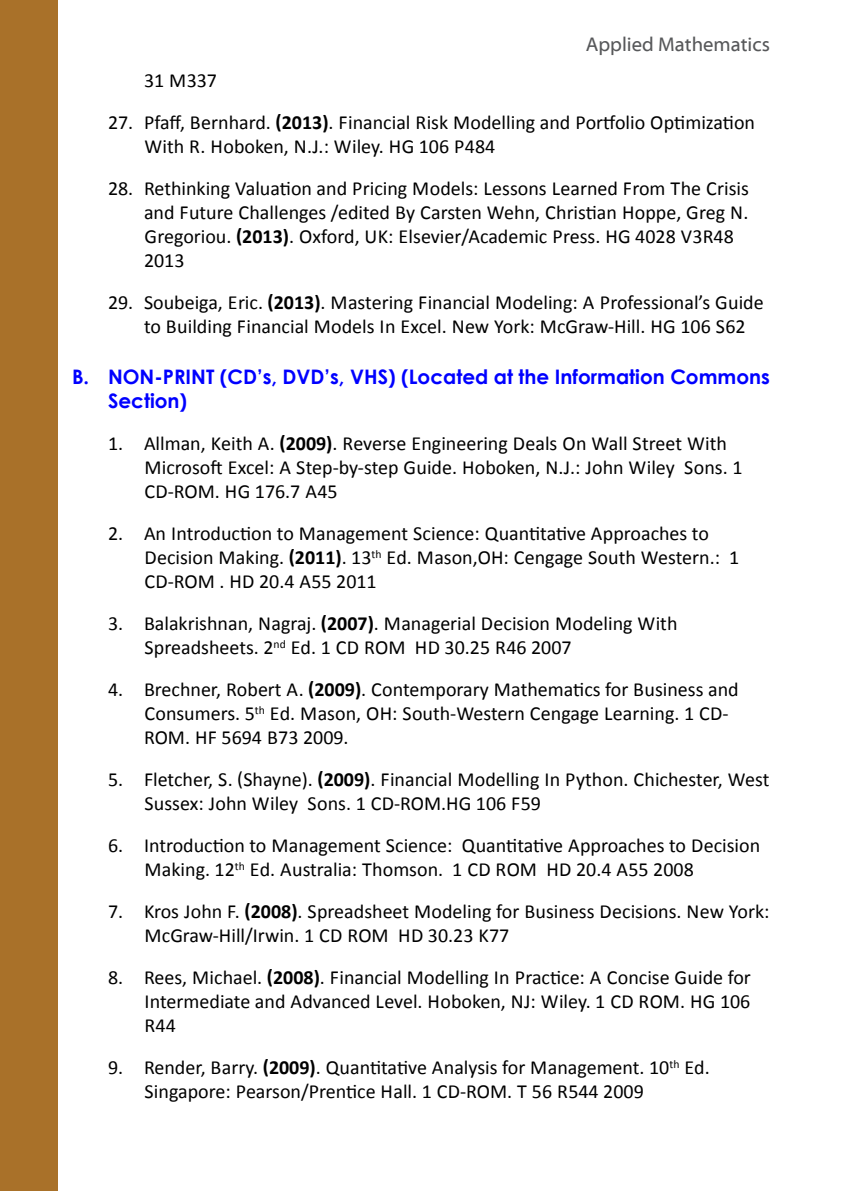
<style>
.page{position:relative;width:842px;height:1191px;background:#fff}
.page>*{position:absolute;margin:0;border:0;box-sizing:border-box;transform-origin:0 0}
.List{font:20px/24px "Calibri";color:#000}
.Title2{font:700 20px/24px "Century Gothic";color:#00f}
.t1{font:20px "Myriad Web Pro";color:#57585a}
.s1{font-weight:700}
</style>
<div class="page">
<div style="left:0;top:0;width:58px;height:1191px;background:#a97129"></div>
<p class="t1" style="left:586px;top:33px;width:186px">Applied Mathematics</p>
<p class="List" style="left:144px;top:68px;width:75px">31 M337</p>
<p class="List" style="left:144px;top:110px;width:612px;text-indent:-36px">27. Pfaff, Bernhard. <span class="s1">(2013)</span>. Financial Risk Modelling and Portfolio Optimization<br>With R. Hoboken, N.J.: Wiley. HG 106 P484</p>
<p class="List" style="left:144px;top:176px;width:606px;text-indent:-36px">28. Rethinking Valuation and Pricing Models: Lessons Learned From The Crisis and Future Challenges /edited By Carsten Wehn, Christian Hoppe, Greg N.<br>Gregoriou. <span class="s1">(2013)</span>. Oxford, UK: Elsevier/Academic Press. HG 4028 V3R48<br>2013</p>
<p class="List" style="left:144px;top:290px;width:621px;text-indent:-36px">29. Soubeiga, Eric. <span class="s1">(2013)</span>. Mastering Financial Modeling: A Professional’s Guide to Building Financial Models In Excel. New York: McGraw-Hill. HG 106 S62</p>
<p class="Title2" style="left:108px;top:364px;width:663px;text-indent:-36px">B. NON-PRINT (CD’s, DVD’s, VHS) (Located at the Information Commons<br>Section)</p>
<p class="List" style="left:144px;top:431px;width:599px;text-indent:-36px">1. Allman, Keith A. <span class="s1">(2009)</span>. Reverse Engineering Deals On Wall Street With<br>Microsoft Excel: A Step-by-step Guide. Hoboken, N.J.: John Wiley Sons. 1<br>CD-ROM. HG 176.7 A45</p>
<p class="List" style="left:144px;top:521px;width:596px;text-indent:-36px">2. An Introduction to Management Science: Quantitative Approaches to<br>Decision Making. <span class="s1">(2011)</span>. 13<sup>th</sup> Ed. Mason,OH: Cengage South Western.: 1<br>CD-ROM . HD 20.4 A55 2011</p>
<p class="List" style="left:144px;top:611px;width:535px;text-indent:-36px">3. Balakrishnan, Nagraj. <span class="s1">(2007)</span>. Managerial Decision Modeling With<br>Spreadsheets. 2<sup>nd</sup> Ed. 1 CD ROM HD 30.25 R46 2007</p>
<p class="List" style="left:144px;top:677px;width:596px;text-indent:-36px">4. Brechner, Robert A. <span class="s1">(2009)</span>. Contemporary Mathematics for Business and<br>Consumers. 5<sup>th</sup> Ed. Mason, OH: South-Western Cengage Learning. 1 CD-<br>ROM. HF 5694 B73 2009.</p>
<p class="List" style="left:144px;top:767px;width:627px;text-indent:-36px">5. Fletcher, S. (Shayne). <span class="s1">(2009)</span>. Financial Modelling In Python. Chichester, West<br>Sussex: John Wiley Sons. 1 CD-ROM.HG 106 F59</p>
<p class="List" style="left:144px;top:833px;width:617px;text-indent:-36px">6. Introduction to Management Science: Quantitative Approaches to Decision<br>Making. 12<sup>th</sup> Ed. Australia: Thomson. 1 CD ROM HD 20.4 A55 2008</p>
<p class="List" style="left:144px;top:899px;width:627px;text-indent:-36px">7. Kros John F. <span class="s1">(2008)</span>. Spreadsheet Modeling for Business Decisions. New York:<br>McGraw-Hill/Irwin. 1 CD ROM HD 30.23 K77</p>
<p class="List" style="left:144px;top:965px;width:608px;text-align:justify;text-indent:-36px">8. Rees, Michael. <span class="s1">(2008)</span>. Financial Modelling In Practice: A Concise Guide for Intermediate and Advanced Level. Hoboken, NJ: Wiley. 1 CD ROM. HG 106<br>R44</p>
<p class="List" style="left:144px;top:1055px;width:567px;text-indent:-36px">9. Render, Barry. <span class="s1">(2009)</span>. Quantitative Analysis for Management. 10<sup>th</sup> Ed.<br>Singapore: Pearson/Prentice Hall. 1 CD-ROM. T 56 R544 2009</p>
</div>
